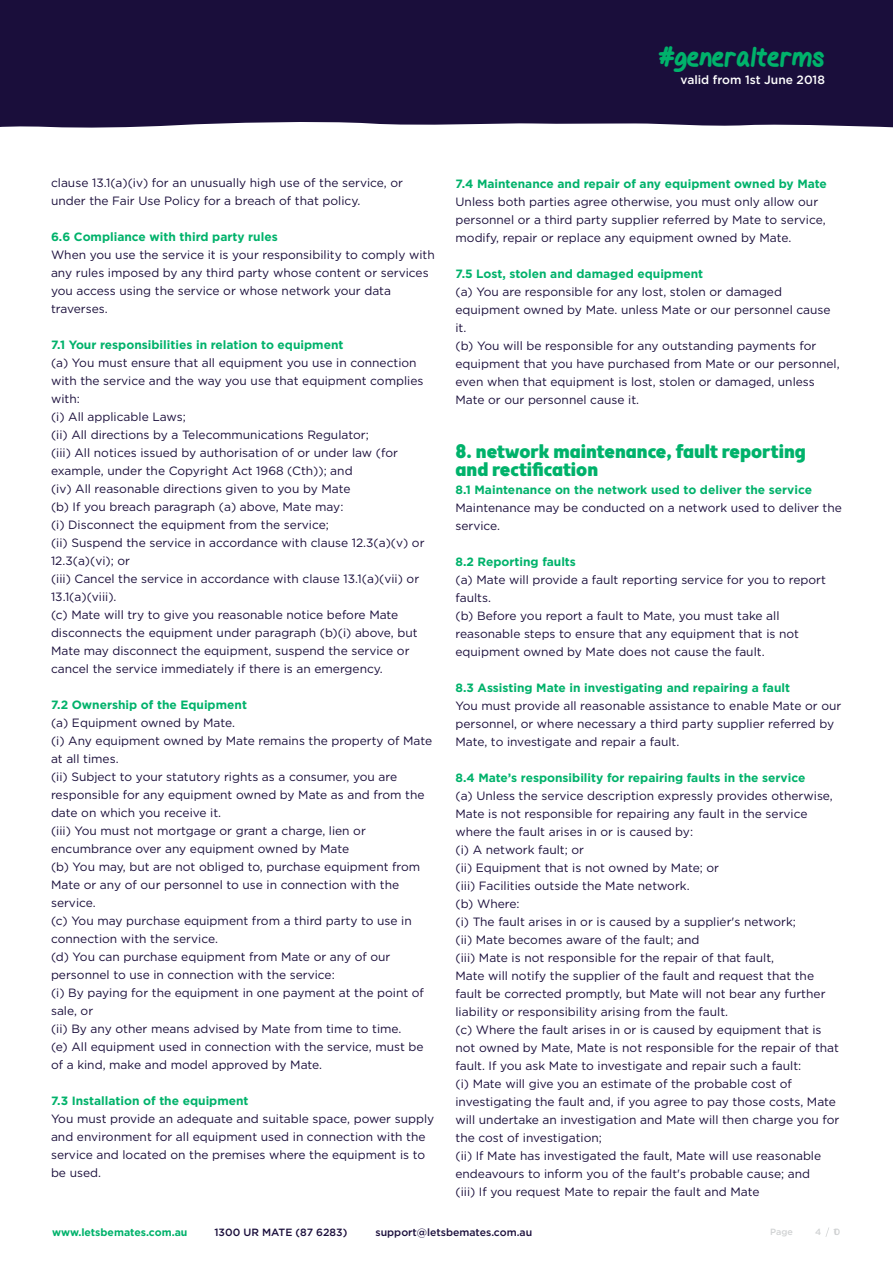
<style>
.page{position:relative;width:893px;height:1263px;background:#fff}
.page>*{position:absolute;margin:0;border:0;box-sizing:border-box;transform-origin:0 0}
.t1{font:800 26.55px "Gel Pen";color:#00b26b}
.t2{font:900 19.5px/18px "Brooklyn Samuels Five";color:#00b26b}
.t3{font:12px/18px "Gotham";color:#1a0e3b}
.t4{font:700 12px "Gotham";color:#00b26b}
.t5{font:500 12px "Gotham";color:#fff}
.t6{font:500 10.5px "Gotham";color:#1a0e3b}
.t7{font:700 10.5px "Gotham";color:#00b26b}
.t8{font:500 9px "Gotham";color:#d1d3d4}
</style>
<div class="page">
<svg style="left:825px;top:1227px;width:4px;height:10px"></svg>
<div style="left:0;top:0;width:893px;height:128px;background:#1a0e3b"></div>
<h1 class="t1" style="left:659px;top:44px;width:168px">#generalterms</h1>
<p class="t5" style="left:680px;top:72px;width:146px">valid from 1st June 2018</p>
<p class="t3" style="left:51px;top:174px;width:354px">clause 13.1(a)(iv) for an unusually high use of the service, or under the Fair Use Policy for a breach of that policy.</p>
<p class="t4" style="left:51px;top:229px;width:228px">6.6 Compliance with third party rules</p>
<p class="t3" style="left:51px;top:246px;width:385px">When you use the service it is your responsibility to comply with any rules imposed by any third party whose content or services you access using the service or whose network your data traverses.</p>
<p class="t4" style="left:51px;top:337px;width:294px">7.1 Your responsibilities in relation to equipment</p>
<p class="t3" style="left:51px;top:354px;width:375px">(a) You must ensure that all equipment you use in connection with the service and the way you use that equipment complies with:<br>(i) All applicable Laws;<br>(ii) All directions by a Telecommunications Regulator;<br>(iii) All notices issued by authorisation of or under law (for example, under the Copyright Act 1968 (Cth)); and<br>(iv) All reasonable directions given to you by Mate<br>(b) If you breach paragraph (a) above, Mate may:<br>(i) Disconnect the equipment from the service;<br>(ii) Suspend the service in accordance with clause 12.3(a)(v) or 12.3(a)(vi); or<br>(iii) Cancel the service in accordance with clause 13.1(a)(vii) or 13.1(a)(viii).<br>(c) Mate will try to give you reasonable notice before Mate disconnects the equipment under paragraph (b)(i) above, but Mate may disconnect the equipment, suspend the service or cancel the service immediately if there is an emergency.</p>
<p class="t4" style="left:51px;top:697px;width:197px">7.2 Ownership of the Equipment</p>
<p class="t3" style="left:51px;top:714px;width:383px">(a) Equipment owned by Mate.<br>(i) Any equipment owned by Mate remains the property of Mate at all times.<br>(ii) Subject to your statutory rights as a consumer, you are responsible for any equipment owned by Mate as and from the date on which you receive it.<br>(iii) You must not mortgage or grant a charge, lien or encumbrance over any equipment owned by Mate<br>(b) You may, but are not obliged to, purchase equipment from Mate or any of our personnel to use in connection with the service.<br>(c) You may purchase equipment from a third party to use in connection with the service.<br>(d) You can purchase equipment from Mate or any of our personnel to use in connection with the service:<br>(i) By paying for the equipment in one payment at the point of sale, or<br>(ii) By any other means advised by Mate from time to time.<br>(e) All equipment used in connection with the service, must be of a kind, make and model approved by Mate.</p>
<p class="t4" style="left:51px;top:1093px;width:199px">7.3 Installation of the equipment</p>
<p class="t3" style="left:51px;top:1110px;width:385px">You must provide an adequate and suitable space, power supply and environment for all equipment used in connection with the service and located on the premises where the equipment is to be used.</p>
<p class="t4" style="left:455px;top:176px;width:373px">7.4 Maintenance and repair of any equipment owned by Mate</p>
<p class="t3" style="left:455px;top:193px;width:372px">Unless both parties agree otherwise, you must only allow our personnel or a third party supplier referred by Mate to service, modify, repair or replace any equipment owned by Mate.</p>
<p class="t4" style="left:455px;top:266px;width:249px">7.5 Lost, stolen and damaged equipment</p>
<p class="t3" style="left:455px;top:283px;width:386px">(a) You are responsible for any lost, stolen or damaged equipment owned by Mate. unless Mate or our personnel cause it.<br>(b) You will be responsible for any outstanding payments for equipment that you have purchased from Mate or our personnel, even when that equipment is lost, stolen or damaged, unless Mate or our personnel cause it.</p>
<h2 class="t2" style="left:455px;top:444px;width:352px">8. network maintenance, fault reporting and rectification</h2>
<p class="t4" style="left:455px;top:482px;width:358px">8.1 Maintenance on the network used to deliver the service</p>
<p class="t3" style="left:455px;top:499px;width:388px">Maintenance may be conducted on a network used to deliver the service.</p>
<p class="t4" style="left:455px;top:554px;width:122px">8.2 Reporting faults</p>
<p class="t3" style="left:455px;top:571px;width:372px">(a) Mate will provide a fault reporting service for you to report faults.<br>(b) Before you report a fault to Mate, you must take all reasonable steps to ensure that any equipment that is not equipment owned by Mate does not cause the fault.</p>
<p class="t4" style="left:455px;top:680px;width:336px">8.3 Assisting Mate in investigating and repairing a fault</p>
<p class="t3" style="left:455px;top:697px;width:387px">You must provide all reasonable assistance to enable Mate or our personnel, or where necessary a third party supplier referred by<br>Mate, to investigate and repair a fault.</p>
<p class="t4" style="left:455px;top:770px;width:351px">8.4 Mate’s responsibility for repairing faults in the service</p>
<p class="t3" style="left:455px;top:787px;width:385px">(a) Unless the service description expressly provides otherwise, Mate is not responsible for repairing any fault in the service where the fault arises in or is caused by:<br>(i) A network fault; or<br>(ii) Equipment that is not owned by Mate; or<br>(iii) Facilities outside the Mate network.<br>(b) Where:<br>(i) The fault arises in or is caused by a supplier's network;<br>(ii) Mate becomes aware of the fault; and<br>(iii) Mate is not responsible for the repair of that fault,<br>Mate will notify the supplier of the fault and request that the fault be corrected promptly, but Mate will not bear any further liability or responsibility arising from the fault.<br>(c) Where the fault arises in or is caused by equipment that is not owned by Mate, Mate is not responsible for the repair of that fault. If you ask Mate to investigate and repair such a fault:<br>(i) Mate will give you an estimate of the probable cost of investigating the fault and, if you agree to pay those costs, Mate will undertake an investigation and Mate will then charge you for the cost of investigation;<br>(ii) If Mate has investigated the fault, Mate will use reasonable endeavours to inform you of the fault's probable cause; and<br>(iii) If you request Mate to repair the fault and Mate</p>
<p class="t7" style="left:52px;top:1225px;width:137px">www.letsbemates.com.au</p>
<p class="t6" style="left:214px;top:1225px;width:134px">1300 UR MATE (87 6283)</p>
<p class="t6" style="left:375px;top:1225px;width:158px">support@letsbemates.com.au</p>
<p class="t8" style="left:770px;top:1225px;width:24px">Page</p>
<p class="t8" style="left:815px;top:1225px;width:8px">4</p>
<p class="t8" style="left:833px;top:1225px;width:8px">10</p>
</div>
